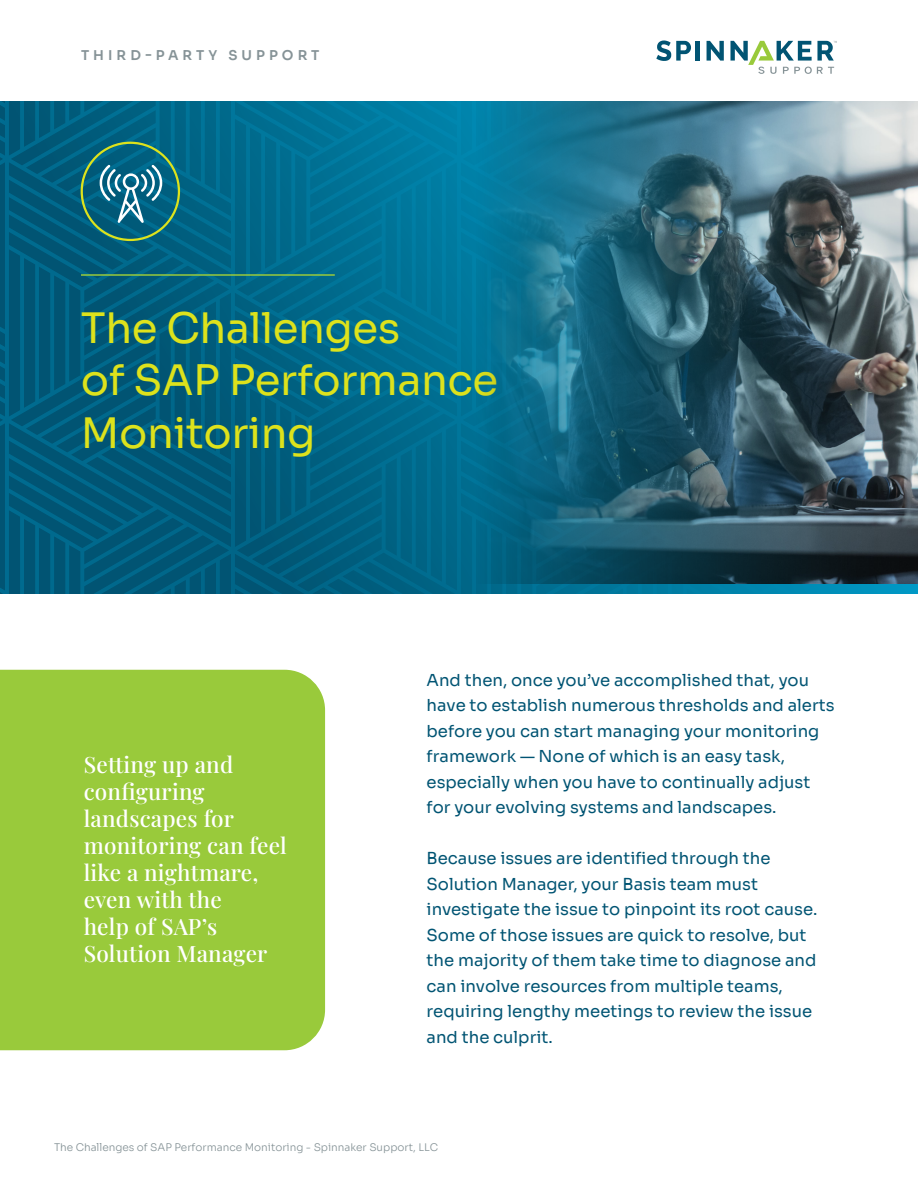
<style>
.page{position:relative;width:918px;height:1188px;background:#fff}
.page>*{position:absolute;margin:0;border:0;box-sizing:border-box;transform-origin:0 0}
.Banner_Headline_Text{font:42px/52.5px "Sora";letter-spacing:-.01em;color:#dde21c}
.Quote_Text{font:22.5px/27px "Playfair Display";letter-spacing:.01em;color:#fff}
.Intro_Text{font:16.5px/25.5px "Sora";color:#015473}
.Document_Title{font:600 13.5px "Sora";letter-spacing:.3em;color:#869397}
.t1{font:300 10.5px "Sora";color:#869397}
</style>
<div class="page">
<svg style="left:0;top:101px;width:918px;height:493px;background:#006486"></svg>
<div style="left:0;top:670px;width:325px;height:380px;background:#99ca3b"></div>
<svg style="left:656px;top:40px;width:35px;height:21px"></svg>
<hr style="left:696px;top:41px;width:4px;height:20px;background:#015473">
<svg style="left:707px;top:41px;width:17px;height:20px"></svg>
<svg style="left:730px;top:41px;width:107px;height:33px"></svg>
<svg style="left:100px;top:165px;width:62px;height:58px"></svg>
<hr style="left:81px;top:274px;width:254px;height:2px;background:#99ca3b">
<div style="left:81px;top:142px;width:99px;height:99px;border:2px solid #dde21c;border-radius:50%"></div>
<img style="left:474px;top:101px;width:444px;height:482px">
<p class="Document_Title" style="left:81px;top:44px;width:240px">THIRD-PARTY SUPPORT</p>
<p class="Banner_Headline_Text" style="left:81px;top:298px;width:419px">The Challenges<br>of SAP Performance<br>Monitoring</p>
<p class="Quote_Text" style="left:84px;top:749px;width:205px">Setting up and configuring landscapes for monitoring can feel like a nightmare, even with the<br>help of SAP’s<br>Solution Manager</p>
<p class="Intro_Text" style="left:427px;top:666px;width:410px">And then, once you’ve accomplished that, you have to establish numerous thresholds and alerts before you can start managing your monitoring framework — None of which is an easy task, especially when you have to continually adjust for your evolving systems and landscapes.</p>
<p class="Intro_Text" style="left:427px;top:844px;width:392px">Because issues are identified through the Solution Manager, your Basis team must investigate the issue to pinpoint its root cause.<br>Some of those issues are quick to resolve, but the majority of them take time to diagnose and can involve resources from multiple teams, requiring lengthy meetings to review the issue and the culprit.</p>
<p class="t1" style="left:54px;top:1139px;width:386px">The Challenges of SAP Performance Monitoring - Spinnaker Support, LLC</p>
</div>
